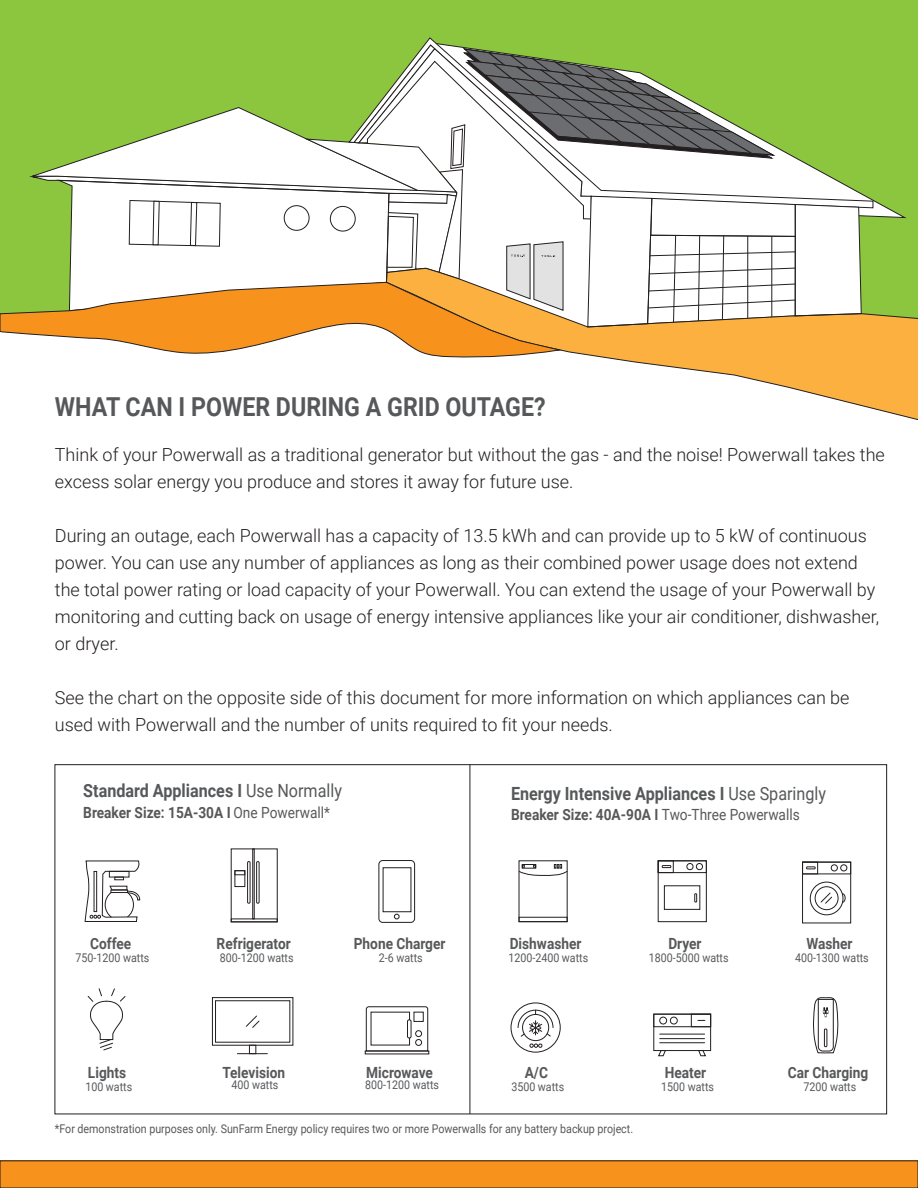
<style>
.page{position:relative;width:918px;height:1188px;background:#fff}
.page>*{position:absolute;margin:0;border:0;box-sizing:border-box;transform-origin:0 0}
.t1{font:700 26.1px "Roboto";color:#57585a;scale:.89 1}
.t2{font:700 18.15px "Roboto";color:#57585a;scale:.89 1}
.t3{font:300 18px/27px "Roboto";color:#231f20}
.t4{font:700 15.45px "Roboto";color:#57585a;scale:.89 1}
.t5{font:12px "Roboto";color:#57585a;scale:.89 1}
.s1{font-weight:400}
</style>
<div class="page">
<div style="left:0;top:0;width:918px;height:322px;background:#8bc63e"></div>
<svg style="left:862px;top:200px;width:45px;height:18px"></svg>
<svg style="left:606px;top:313px;width:312px;height:107px"></svg>
<svg style="left:0;top:44px;width:862px;height:314px"></svg>
<svg style="left:85px;top:861px;width:55px;height:61px"></svg>
<div style="left:231px;top:919px;width:46px;height:3px;border:1px solid #231f20"></div>
<div style="left:256px;top:861px;width:3px;height:42px;border:1px solid #231f20"></div>
<div style="left:247px;top:861px;width:3px;height:42px;border:1px solid #231f20"></div>
<div style="left:235px;top:871px;width:10px;height:16px;border:1px solid #231f20"></div>
<div style="left:379px;top:860px;width:36px;height:63px;border:1px solid #231f20;border-radius:4px"></div>
<svg style="left:394px;top:914px;width:5px;height:5px"></svg>
<div style="left:212px;top:997px;width:81px;height:48px;border:1px solid #231f20"></div>
<svg style="left:246px;top:1016px;width:13px;height:12px"></svg>
<div style="left:249px;top:1045px;width:7px;height:9px;border:1px solid #231f20"></div>
<hr style="left:237px;top:1053px;width:30px;height:1px;background:#231f20">
<svg style="left:366px;top:1006px;width:62px;height:45px"></svg>
<div style="left:407px;top:1020px;width:4px;height:18px;border:1px solid #231f20;border-radius:2px"></div>
<div style="left:414px;top:1012px;width:9px;height:10px;border:1px solid #231f20"></div>
<div style="left:415px;top:1031px;width:7px;height:6px;border:1px solid #231f20;border-radius:50%"></div>
<div style="left:415px;top:1039px;width:7px;height:7px;border:1px solid #231f20;border-radius:50%"></div>
<svg style="left:88px;top:988px;width:38px;height:62px"></svg>
<div style="left:519px;top:917px;width:48px;height:5px;border:1px solid #231f20"></div>
<svg style="left:518px;top:864px;width:50px;height:12px"></svg>
<div style="left:658px;top:861px;width:49px;height:61px;border:1px solid #231f20"></div>
<div style="left:664px;top:886px;width:36px;height:24px;border:1px solid #231f20"></div>
<div style="left:658px;top:861px;width:49px;height:12px;border:1px solid #231f20"></div>
<div style="left:658px;top:861px;width:15px;height:12px;border:1px solid #231f20"></div>
<svg style="left:695px;top:894px;width:2px;height:8px"></svg>
<svg style="left:662px;top:865px;width:9px;height:3px"></svg>
<div style="left:687px;top:863px;width:6px;height:7px;border:1px solid #231f20;border-radius:50%"></div>
<div style="left:696px;top:863px;width:7px;height:7px;border:1px solid #231f20;border-radius:50%"></div>
<div style="left:802px;top:862px;width:49px;height:61px;border:1px solid #231f20"></div>
<div style="left:802px;top:862px;width:49px;height:12px;border:1px solid #231f20"></div>
<div style="left:802px;top:862px;width:16px;height:12px;border:1px solid #231f20"></div>
<svg style="left:806px;top:867px;width:9px;height:2px"></svg>
<div style="left:831px;top:865px;width:7px;height:6px;border:1px solid #231f20;border-radius:50%"></div>
<svg style="left:841px;top:865px;width:6px;height:6px"></svg>
<div style="left:810px;top:882px;width:33px;height:33px;border:1px solid #231f20;border-radius:50%"></div>
<div style="left:815px;top:887px;width:23px;height:23px;border:1px solid #231f20;border-radius:50%"></div>
<svg style="left:842px;top:893px;width:4px;height:10px"></svg>
<svg style="left:821px;top:893px;width:11px;height:11px"></svg>
<div style="left:511px;top:1003px;width:49px;height:49px;border:1px solid #231f20;border-radius:50%"></div>
<div style="left:522px;top:1014px;width:27px;height:27px;border:1px solid #231f20;border-radius:50%"></div>
<svg style="left:530px;top:1044px;width:12px;height:4px"></svg>
<svg style="left:518px;top:1010px;width:35px;height:27px"></svg>
<div style="left:654px;top:1014px;width:57px;height:37px;border:1px solid #231f20"></div>
<div style="left:654px;top:1014px;width:57px;height:13px;border:1px solid #231f20"></div>
<div style="left:691px;top:1014px;width:20px;height:13px;border:1px solid #231f20"></div>
<hr style="left:660px;top:1034px;width:45px;height:1px;background:#231f20">
<hr style="left:660px;top:1038px;width:45px;height:1px;background:#231f20">
<hr style="left:660px;top:1042px;width:45px;height:1px;background:#231f20">
<div style="left:660px;top:1017px;width:7px;height:7px;border:1px solid #231f20;border-radius:50%"></div>
<div style="left:670px;top:1017px;width:7px;height:7px;border:1px solid #231f20;border-radius:50%"></div>
<svg style="left:658px;top:1050px;width:8px;height:6px"></svg>
<svg style="left:698px;top:1050px;width:8px;height:6px"></svg>
<svg style="left:813px;top:997px;width:26px;height:56px"></svg>
<div style="left:0;top:1161px;width:918px;height:27px;background:#f7931d"></div>
<hr style="left:470px;top:765px;width:1px;height:349px;background:#231f20">
<p class="t1" style="left:55px;top:388px;width:553px">WHAT CAN I POWER DURING A GRID OUTAGE?</p>
<p class="t3" style="left:55px;top:441px;width:831px">Think of your Powerwall as a traditional generator but without the gas - and the noise! Powerwall takes the excess solar energy you produce and stores it away for future use.</p>
<p class="t3" style="left:55px;top:522px;width:826px">During an outage, each Powerwall has a capacity of 13.5 kWh and can provide up to 5 kW of continuous power. You can use any number of appliances as long as their combined power usage does not extend the total power rating or load capacity of your Powerwall. You can extend the usage of your Powerwall by monitoring and cutting back on usage of energy intensive appliances like your air conditioner, dishwasher, or dryer.</p>
<p class="t3" style="left:55px;top:684px;width:796px">See the chart on the opposite side of this document for more information on which appliances can be used with Powerwall and the number of units required to fit your needs.</p>
<p class="t2" style="left:83px;top:778px;width:292px">Standard Appliances I <span class="s1">Use Normally</span></p>
<p class="t4" style="left:83px;top:802px;width:279px">Breaker Size: 15A-30A I <span class="s1">One Powerwall*</span></p>
<p class="t2" style="left:511px;top:780px;width:355px">Energy Intensive Appliances I <span class="s1">Use Sparingly</span></p>
<p class="t4" style="left:511px;top:804px;width:326px">Breaker Size: 40A-90A I <span class="s1">Two-Three Powerwalls</span></p>
<p class="t4" style="left:90px;top:933px;width:48px">Coffee</p>
<p class="t4" style="left:217px;top:933px;width:85px">Refrigerator</p>
<p class="t4" style="left:354px;top:933px;width:105px">Phone Charger</p>
<p class="t4" style="left:510px;top:933px;width:82px">Dishwasher</p>
<p class="t4" style="left:668px;top:933px;width:39px">Dryer</p>
<p class="t4" style="left:806px;top:933px;width:53px">Washer</p>
<p class="t5" style="left:76px;top:949px;width:84px">750-1200 watts</p>
<p class="t5" style="left:220px;top:949px;width:84px">800-1200 watts</p>
<p class="t5" style="left:379px;top:949px;width:51px">2-6 watts</p>
<p class="t5" style="left:509px;top:949px;width:91px">1200-2400 watts</p>
<p class="t5" style="left:649px;top:949px;width:91px">1800-5000 watts</p>
<p class="t5" style="left:795px;top:949px;width:84px">400-1300 watts</p>
<p class="t4" style="left:525px;top:1062px;width:28px">A/C</p>
<p class="t4" style="left:665px;top:1062px;width:48px">Heater</p>
<p class="t4" style="left:788px;top:1062px;width:92px">Car Charging</p>
<p class="t4" style="left:88px;top:1062px;width:44px">Lights</p>
<p class="t4" style="left:222px;top:1062px;width:72px">Television</p>
<p class="t4" style="left:366px;top:1062px;width:77px">Microwave</p>
<p class="t5" style="left:85px;top:1078px;width:54px">100 watts</p>
<p class="t5" style="left:231px;top:1076px;width:54px">400 watts</p>
<p class="t5" style="left:365px;top:1076px;width:84px">800-1200 watts</p>
<p class="t5" style="left:511px;top:1078px;width:61px">3500 watts</p>
<p class="t5" style="left:661px;top:1078px;width:61px">1500 watts</p>
<p class="t5" style="left:803px;top:1078px;width:61px">7200 watts</p>
<p class="t5" style="left:55px;top:1121px;width:651px">*For demonstration purposes only. SunFarm Energy policy requires two or more Powerwalls for any battery backup project.</p>
</div>
